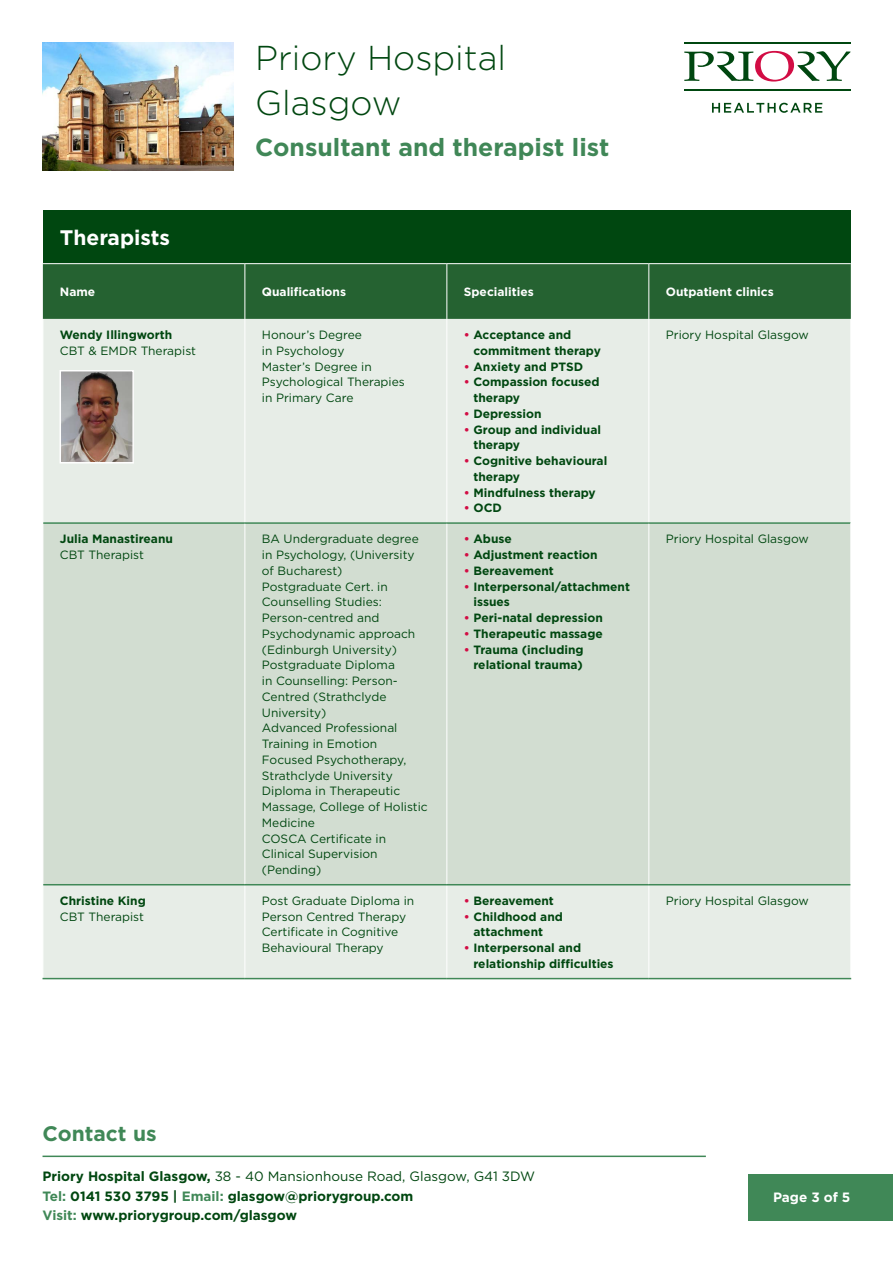
<style>
.page{position:relative;width:893px;height:1263px;background:#fff}
.page>*{position:absolute;margin:0;border:0;box-sizing:border-box;transform-origin:0 0}
.t1{font:300 34.5px/45px "Gotham";color:#004710}
.t2{font:700 24.75px "Gotham";color:#408757}
.t3{font:700 21px "Gotham";color:#fff}
.t4{font:700 21px "Gotham";color:#408857}
.t5{font:700 13.5px/19.5px "Gotham";color:#004710}
.t6{font:700 13.5px "Gotham";color:#fff}
.t7{font:12px/15.8px "Gotham";color:#004710}
.t8{font:700 12px/15.8px "Gotham";color:#004710}
.t9{font:700 12px "Gotham";color:#fff}
.s1{color:#d20d44}
.s2{font-weight:400}
.s3{color:#408857}
</style>
<div class="page">
<img style="left:43px;top:43px;width:191px;height:127px">
<hr style="left:43px;top:1155px;width:663px;height:2px;background:#408857">
<div style="left:748px;top:1174px;width:145px;height:46px;background:#408857"></div>
<hr style="left:684px;top:43px;width:166px;height:1px;background:#004710">
<hr style="left:684px;top:89px;width:166px;height:2px;background:#004710">
<svg style="left:684px;top:51px;width:166px;height:31px"></svg>
<svg style="left:712px;top:103px;width:110px;height:10px"></svg>
<div style="left:43px;top:210px;width:808px;height:54px;background:#004710"></div>
<div style="left:43px;top:264px;width:808px;height:55px;background:#256231"></div>
<div style="left:44px;top:319px;width:806px;height:659px;background:#e7ede7"></div>
<div style="left:44px;top:524px;width:806px;height:360px;background:#d2ddd1"></div>
<hr style="left:43px;top:263px;width:202px;height:1px;background:#fff">
<hr style="left:245px;top:263px;width:202px;height:1px;background:#fff">
<hr style="left:244px;top:264px;width:1px;height:55px;background:#fff">
<hr style="left:447px;top:263px;width:202px;height:1px;background:#fff">
<hr style="left:446px;top:264px;width:1px;height:55px;background:#fff">
<hr style="left:649px;top:263px;width:202px;height:1px;background:#fff">
<hr style="left:648px;top:264px;width:1px;height:55px;background:#fff">
<hr style="left:244px;top:319px;width:1px;height:203px;background:#fff">
<hr style="left:446px;top:319px;width:1px;height:203px;background:#fff">
<hr style="left:648px;top:319px;width:1px;height:203px;background:#fff">
<hr style="left:43px;top:522px;width:202px;height:2px;background:#408857">
<hr style="left:245px;top:522px;width:202px;height:2px;background:#408857">
<hr style="left:447px;top:522px;width:202px;height:2px;background:#408857">
<hr style="left:649px;top:522px;width:201px;height:2px;background:#408857">
<hr style="left:244px;top:524px;width:1px;height:360px;background:#fff">
<hr style="left:446px;top:524px;width:1px;height:360px;background:#fff">
<hr style="left:648px;top:524px;width:1px;height:360px;background:#fff">
<hr style="left:244px;top:885px;width:1px;height:93px;background:#fff">
<hr style="left:446px;top:885px;width:1px;height:93px;background:#fff">
<hr style="left:648px;top:885px;width:1px;height:93px;background:#fff">
<hr style="left:43px;top:884px;width:202px;height:1px;background:#408857">
<hr style="left:245px;top:884px;width:202px;height:1px;background:#408857">
<hr style="left:447px;top:884px;width:202px;height:1px;background:#408857">
<hr style="left:649px;top:884px;width:201px;height:1px;background:#408857">
<hr style="left:43px;top:978px;width:202px;height:1px;background:#408857">
<hr style="left:245px;top:978px;width:202px;height:1px;background:#408857">
<hr style="left:447px;top:978px;width:202px;height:1px;background:#408857">
<hr style="left:649px;top:978px;width:202px;height:1px;background:#408857">
<img style="left:63px;top:373px;width:68px;height:87px">
<div style="left:60px;top:370px;width:74px;height:93px;border:2px solid #fff"></div>
<h1 class="t1" style="left:255px;top:34px;width:252px">Priory Hospital<br>Glasgow</h1>
<h2 class="t2" style="left:255px;top:130px;width:356px">Consultant and therapist list</h2>
<p class="t3" style="left:60px;top:224px;width:112px">Therapists</p>
<p class="t9" style="left:60px;top:284px;width:37px">Name</p>
<p class="t9" style="left:262px;top:284px;width:86px">Qualifications</p>
<p class="t9" style="left:464px;top:284px;width:71px">Specialities</p>
<p class="t9" style="left:666px;top:284px;width:109px">Outpatient clinics</p>
<p class="t8" style="left:60px;top:327px;width:114px">Wendy Illingworth</p>
<p class="t7" style="left:60px;top:343px;width:138px">CBT &amp; EMDR Therapist</p>
<p class="t8" style="left:473px;top:327px;width:129px;text-indent:-10px"><span class="s1">•</span> Acceptance and commitment therapy</p>
<p class="t8" style="left:464px;top:358px;width:121px"><span class="s1">•</span> Anxiety and PTSD</p>
<p class="t8" style="left:473px;top:374px;width:128px;text-indent:-10px"><span class="s1">•</span> Compassion focused therapy</p>
<p class="t8" style="left:464px;top:406px;width:79px"><span class="s1">•</span> Depression</p>
<p class="t8" style="left:473px;top:421px;width:129px;text-indent:-10px"><span class="s1">•</span> Group and individual therapy</p>
<p class="t8" style="left:473px;top:453px;width:135px;text-indent:-10px"><span class="s1">•</span> Cognitive behavioural therapy</p>
<p class="t8" style="left:464px;top:484px;width:133px"><span class="s1">•</span> Mindfulness therapy</p>
<p class="t8" style="left:464px;top:500px;width:40px"><span class="s1">•</span> OCD</p>
<p class="t7" style="left:666px;top:327px;width:145px">Priory Hospital Glasgow</p>
<p class="t7" style="left:262px;top:327px;width:102px">Honour’s Degree in Psychology</p>
<p class="t7" style="left:262px;top:358px;width:111px">Master’s Degree in</p>
<p class="t7" style="left:262px;top:374px;width:144px">Psychological Therapies in Primary Care</p>
<p class="t8" style="left:60px;top:531px;width:115px">Julia Manastireanu</p>
<p class="t7" style="left:60px;top:547px;width:86px">CBT Therapist</p>
<p class="t8" style="left:60px;top:893px;width:87px">Christine King</p>
<p class="t7" style="left:60px;top:908px;width:86px">CBT Therapist</p>
<p class="t7" style="left:262px;top:531px;width:158px">BA Undergraduate degree in Psychology, (University of Bucharest)</p>
<p class="t7" style="left:262px;top:578px;width:155px">Postgraduate Cert. in<br>Counselling Studies:<br>Person-centred and<br>Psychodynamic approach (Edinburgh University)</p>
<p class="t7" style="left:262px;top:657px;width:137px">Postgraduate Diploma in Counselling: Person-<br>Centred (Strathclyde<br>University)</p>
<p class="t7" style="left:262px;top:720px;width:146px">Advanced Professional<br>Training in Emotion<br>Focused Psychotherapy,<br>Strathclyde University</p>
<p class="t7" style="left:262px;top:783px;width:167px">Diploma in Therapeutic<br>Massage, College of Holistic<br>Medicine</p>
<p class="t7" style="left:262px;top:830px;width:126px">COSCA Certificate in<br>Clinical Supervision (Pending)</p>
<p class="t7" style="left:262px;top:892px;width:154px">Post Graduate Diploma in<br>Person Centred Therapy</p>
<p class="t7" style="left:262px;top:924px;width:138px">Certificate in Cognitive<br>Behavioural Therapy</p>
<p class="t8" style="left:464px;top:531px;width:50px"><span class="s1">•</span> Abuse</p>
<p class="t8" style="left:464px;top:547px;width:135px"><span class="s1">•</span> Adjustment reaction</p>
<p class="t8" style="left:464px;top:563px;width:92px"><span class="s1">•</span> Bereavement</p>
<p class="t8" style="left:473px;top:578px;width:158px;text-indent:-10px"><span class="s1">•</span> Interpersonal/attachment issues</p>
<p class="t8" style="left:464px;top:610px;width:141px"><span class="s1">•</span> Peri-natal depression</p>
<p class="t8" style="left:464px;top:626px;width:140px"><span class="s1">•</span> Therapeutic massage</p>
<p class="t8" style="left:464px;top:641px;width:121px;text-align:right"><span class="s1">•</span> Trauma (including relational trauma)</p>
<p class="t7" style="left:666px;top:531px;width:145px">Priory Hospital Glasgow</p>
<p class="t8" style="left:464px;top:893px;width:92px"><span class="s1">•</span> Bereavement</p>
<p class="t8" style="left:473px;top:908px;width:91px;text-indent:-10px"><span class="s1">•</span> Childhood and attachment</p>
<p class="t8" style="left:473px;top:940px;width:142px;text-indent:-10px"><span class="s1">•</span> Interpersonal and relationship difficulties</p>
<p class="t7" style="left:666px;top:892px;width:145px">Priory Hospital Glasgow</p>
<h3 class="t4" style="left:43px;top:1119px;width:116px">Contact us</h3>
<p class="t5" style="left:43px;top:1167px;width:494px">Priory Hospital Glasgow, <span class="s2">38 - 40 Mansionhouse Road, Glasgow, G41 3DW<br></span><span class="s3">Tel:</span> 0141 530 3795 | <span class="s3">Email:</span> glasgow@priorygroup.com<br><span class="s3">Visit:</span> www.priorygroup.com/glasgow</p>
<p class="t6" style="left:773px;top:1189px;width:79px">Page 3 of 5</p>
</div>
